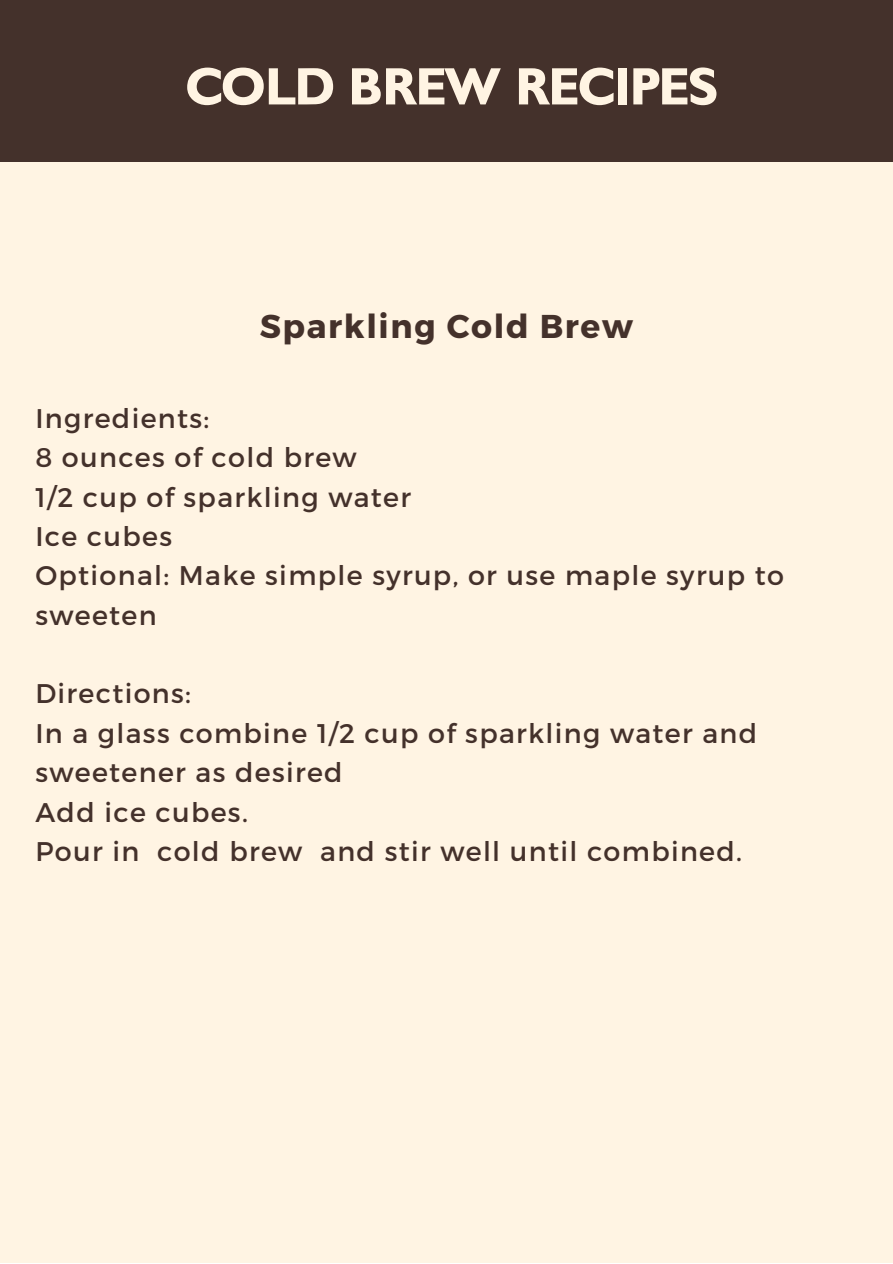
<style>
.page{position:relative;width:893px;height:1264px;background:#fff}
.page>*{position:absolute;margin:0;border:0;box-sizing:border-box;transform-origin:0 0}
.t1{font:700 51.15px "Gibson";color:#fff4e3}
.t2{font:700 33px "Montserrat";letter-spacing:.05em;color:#44312b}
.t3{font:27px/39.3px "Montserrat";letter-spacing:.05em;color:#44312b}
</style>
<div class="page">
<div style="left:0;top:0;width:892px;height:1262px;background:#fff4e3"></div>
<div style="left:0;top:0;width:892px;height:161px;background:#44312b"></div>
<h1 class="t1" style="left:187px;top:57px;width:534px">COLD BREW RECIPES</h1>
<p class="t2" style="left:260px;top:305px;width:375px">Sparkling Cold Brew</p>
<p class="t3" style="left:35px;top:397px;width:750px">Ingredients:<br>8 ounces of cold brew<br>1/2 cup of sparkling water<br>Ice cubes<br>Optional: Make simple syrup, or use maple syrup to sweeten</p>
<p class="t3" style="left:35px;top:672px;width:723px">Directions:<br>In a glass combine 1/2 cup of sparkling water and sweetener as desired<br>Add ice cubes.<br>Pour in cold brew and stir well until combined.</p>
</div>
